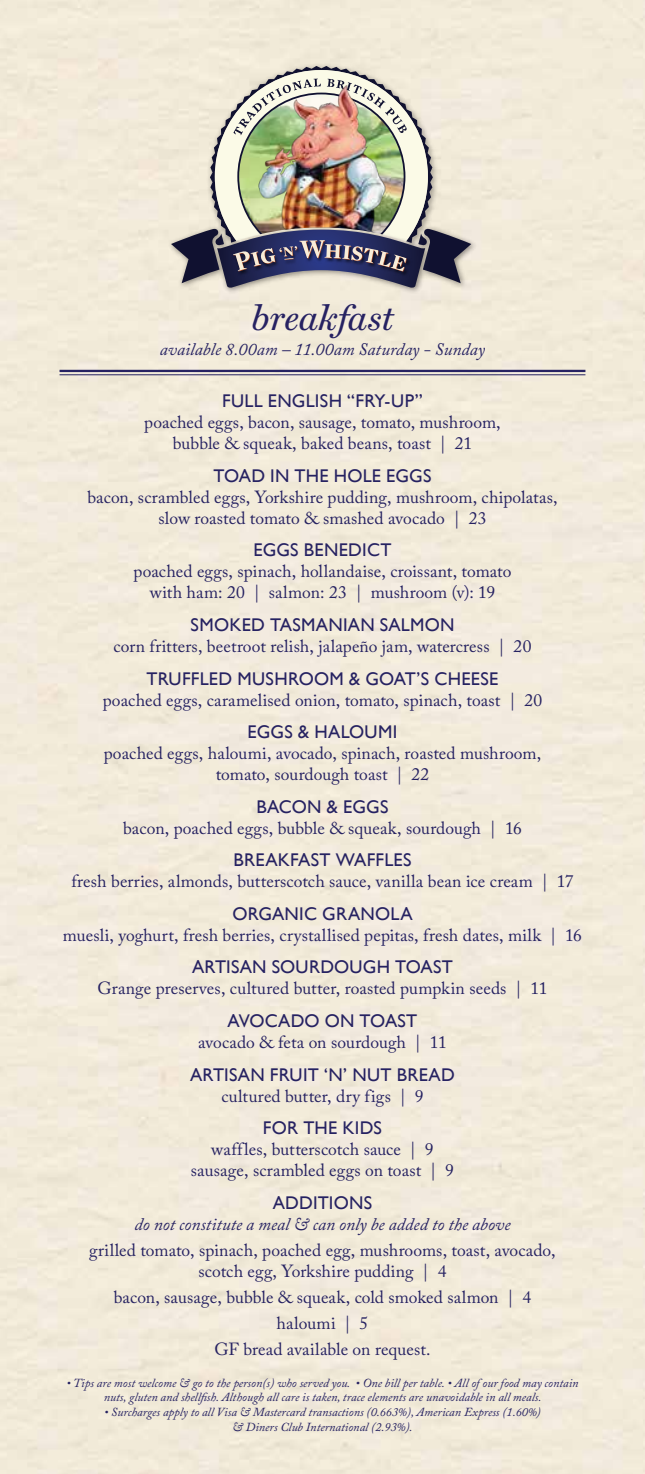
<style>
.page{position:relative;width:645px;height:1474px;background:#fff}
.page>*{position:absolute;margin:0;border:0;box-sizing:border-box;transform-origin:0 0}
.t1{font:italic 35px "Miller Text";color:#262262}
.t2{font:18.38px "Gill Sans";letter-spacing:.01em;color:#262262}
.t3{font:17.5px/21px "Adobe Caslon Pro";letter-spacing:.005em;color:#262262;text-align:center}
.t4{font:italic 17.5px "Adobe Caslon Pro";letter-spacing:.005em;color:#262262}
.t5{font:italic 12.25px/14.7px "Adobe Caslon Pro";color:#262262;text-align:center}
</style>
<div class="page">
<hr style="left:60px;top:370px;width:525px;height:2px;background:#262262">
<hr style="left:60px;top:374px;width:525px;height:1px;background:#262262">
<svg style="left:210px;top:66px;width:223px;height:4px"></svg>
<div style="left:165px;top:222px;width:315px;height:75px;background:#f2ebda"></div>
<img style="left:171px;top:70px;width:300px;height:218px">
<h1 class="t1" style="left:251px;top:298px;width:144px">breakfast</h1>
<p class="t4" style="left:160px;top:338px;width:327px">available 8.00am – 11.00am Saturday - Sunday</p>
<p class="t2" style="left:222px;top:390px;width:202px">FULL ENGLISH “FRY-UP”</p>
<p class="t3" style="left:144px;top:412px;width:358px">poached eggs, bacon, sausage, tomato, mushroom, bubble &amp; squeak, baked beans, toast | 21</p>
<p class="t2" style="left:213px;top:465px;width:219px">TOAD IN THE HOLE EGGS</p>
<p class="t3" style="left:87px;top:486px;width:472px">bacon, scrambled eggs, Yorkshire pudding, mushroom, chipolatas, slow roasted tomato &amp; smashed avocado | 23</p>
<p class="t2" style="left:253px;top:539px;width:139px">EGGS BENEDICT</p>
<p class="t3" style="left:133px;top:561px;width:379px">poached eggs, spinach, hollandaise, croissant, tomato with ham: 20 | salmon: 23 | mushroom (v): 19</p>
<p class="t2" style="left:191px;top:614px;width:265px">SMOKED TASMANIAN SALMON</p>
<p class="t3" style="left:114px;top:635px;width:419px">corn fritters, beetroot relish, jalapeño jam, watercress | 20</p>
<p class="t2" style="left:147px;top:667px;width:353px">TRUFFLED MUSHROOM &amp; GOAT’S CHEESE</p>
<p class="t3" style="left:103px;top:689px;width:441px">poached eggs, caramelised onion, tomato, spinach, toast | 20</p>
<p class="t2" style="left:248px;top:721px;width:151px">EGGS &amp; HALOUMI</p>
<p class="t3" style="left:104px;top:742px;width:439px">poached eggs, haloumi, avocado, spinach, roasted mushroom, tomato, sourdough toast | 22</p>
<p class="t2" style="left:256px;top:795px;width:133px">BACON &amp; EGGS</p>
<p class="t3" style="left:123px;top:817px;width:400px">bacon, poached eggs, bubble &amp; squeak, sourdough | 16</p>
<p class="t2" style="left:233px;top:849px;width:179px">BREAKFAST WAFFLES</p>
<p class="t3" style="left:71px;top:870px;width:504px">fresh berries, almonds, butterscotch sauce, vanilla bean ice cream | 17</p>
<p class="t2" style="left:232px;top:902px;width:182px">ORGANIC GRANOLA</p>
<p class="t3" style="left:63px;top:924px;width:521px">muesli, yoghurt, fresh berries, crystallised pepitas, fresh dates, milk | 16</p>
<p class="t2" style="left:192px;top:956px;width:262px">ARTISAN SOURDOUGH TOAST</p>
<p class="t3" style="left:98px;top:977px;width:451px">Grange preserves, cultured butter, roasted pumpkin seeds | 11</p>
<p class="t2" style="left:228px;top:1009px;width:191px">AVOCADO ON TOAST</p>
<p class="t3" style="left:198px;top:1031px;width:250px">avocado &amp; feta on sourdough | 11</p>
<p class="t2" style="left:190px;top:1063px;width:266px">ARTISAN FRUIT ‘N’ NUT BREAD</p>
<p class="t3" style="left:221px;top:1084px;width:204px">cultured butter, dry figs | 9</p>
<p class="t2" style="left:263px;top:1117px;width:121px">FOR THE KIDS</p>
<p class="t3" style="left:191px;top:1138px;width:265px">waffles, butterscotch sauce | 9 sausage, scrambled eggs on toast | 9</p>
<p class="t2" style="left:273px;top:1191px;width:101px">ADDITIONS</p>
<p class="t4" style="left:134px;top:1213px;width:378px">do not constitute a meal &amp; can only be added to the above</p>
<p class="t3" style="left:89px;top:1239px;width:468px">grilled tomato, spinach, poached egg, mushrooms, toast, avocado, scotch egg, Yorkshire pudding | 4</p>
<p class="t3" style="left:114px;top:1283px;width:419px;line-height:25.9px">bacon, sausage, bubble &amp; squeak, cold smoked salmon | 4 haloumi | 5<br>GF bread available on request.</p>
<p class="t5" style="left:66px;top:1374px;width:514px">• Tips are most welcome &amp; go to the person(s) who served you. • One bill per table. • All of our food may contain nuts, gluten and shellfish. Although all care is taken, trace elements are unavoidable in all meals.</p>
<p class="t5" style="left:104px;top:1404px;width:438px">• Surcharges apply to all Visa &amp; Mastercard transactions (0.663%), American Express (1.60%) &amp; Diners Club International (2.93%).</p>
</div>
